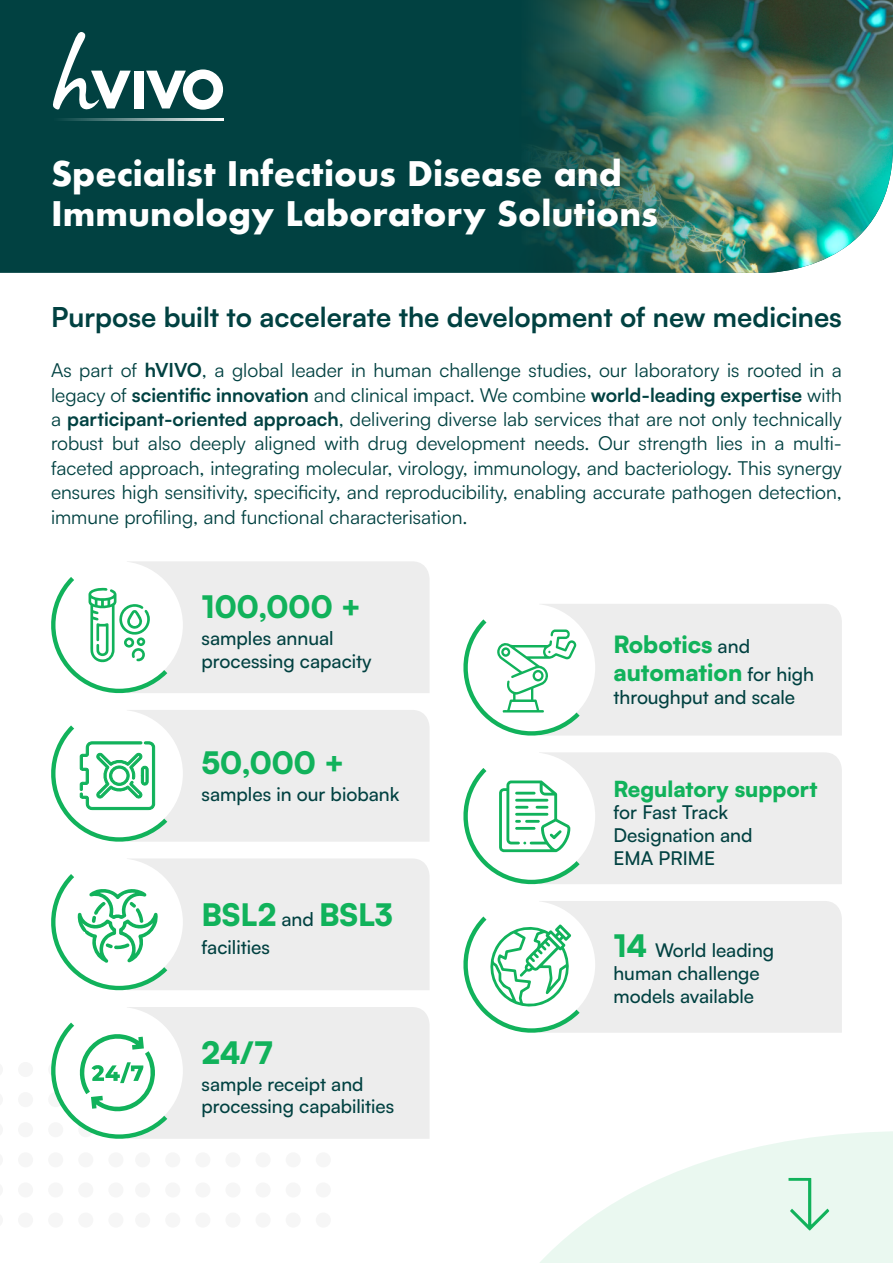
<style>
.page{position:relative;width:893px;height:1263px;background:#fff}
.page>*{position:absolute;margin:0;border:0;box-sizing:border-box;transform-origin:0 0}
.t1{font:700 33px/39.9px "Futura";color:#fff}
.t2{font:900 30.6px "Satoshi";color:#11b25b}
.t3{font:700 27.3px "Satoshi";color:#014141}
.t4{font:900 23.55px/28.3px "Satoshi";color:#11b25b}
.t5{font:900 21.9px "Satoshi";color:#11b25b}
.t6{font:19.2px/24.5px "Satoshi";color:#014141;text-align:justify}
.t7{font:500 19.05px/22.8px "Satoshi";color:#014141}
.t8{font:500 18.9px/22.6px "Satoshi";color:#014141}
.s1{font-weight:700}
.s2{font-weight:500;font-size:19.05px;color:#014141}
.s3{font-weight:900;font-size:30.6px;color:#11b25b}
</style>
<div class="page">
<div style="left:0;top:0;width:469px;height:273px;background:#014141"></div>
<img style="left:469px;top:0;width:424px;height:273px">
<div style="left:134px;top:71px;width:10px;height:37px;background:#fff"></div>
<svg style="left:146px;top:69px;width:77px;height:41px"></svg>
<svg style="left:53px;top:30px;width:78px;height:81px"></svg>
<svg style="left:51px;top:119px;width:172px;height:2px"></svg>
<div style="left:18px;top:1062px;width:15px;height:15px;background:#f6f6f6;border-radius:50%"></div>
<div style="left:18px;top:1092px;width:15px;height:15px;background:#f6f6f6;border-radius:50%"></div>
<div style="left:18px;top:1122px;width:15px;height:15px;background:#f6f6f6;border-radius:50%"></div>
<div style="left:18px;top:1152px;width:15px;height:15px;background:#f6f6f6;border-radius:50%"></div>
<div style="left:48px;top:1152px;width:15px;height:15px;background:#f6f6f6;border-radius:50%"></div>
<div style="left:78px;top:1152px;width:15px;height:15px;background:#f6f6f6;border-radius:50%"></div>
<div style="left:108px;top:1152px;width:15px;height:15px;background:#f6f6f6;border-radius:50%"></div>
<div style="left:18px;top:1182px;width:15px;height:15px;background:#f6f6f6;border-radius:50%"></div>
<div style="left:48px;top:1182px;width:15px;height:15px;background:#f6f6f6;border-radius:50%"></div>
<div style="left:78px;top:1182px;width:15px;height:15px;background:#f6f6f6;border-radius:50%"></div>
<div style="left:108px;top:1182px;width:15px;height:15px;background:#f6f6f6;border-radius:50%"></div>
<div style="left:18px;top:1212px;width:15px;height:15px;background:#f6f6f6;border-radius:50%"></div>
<div style="left:48px;top:1212px;width:15px;height:15px;background:#f6f6f6;border-radius:50%"></div>
<div style="left:78px;top:1212px;width:15px;height:15px;background:#f6f6f6;border-radius:50%"></div>
<div style="left:108px;top:1212px;width:15px;height:15px;background:#f6f6f6;border-radius:50%"></div>
<div style="left:135px;top:1152px;width:15px;height:15px;background:#f6f6f6;border-radius:50%"></div>
<div style="left:165px;top:1152px;width:15px;height:15px;background:#f6f6f6;border-radius:50%"></div>
<div style="left:195px;top:1152px;width:15px;height:15px;background:#f6f6f6;border-radius:50%"></div>
<div style="left:225px;top:1152px;width:15px;height:15px;background:#f6f6f6;border-radius:50%"></div>
<div style="left:256px;top:1152px;width:15px;height:15px;background:#f6f6f6;border-radius:50%"></div>
<div style="left:286px;top:1152px;width:15px;height:15px;background:#f6f6f6;border-radius:50%"></div>
<div style="left:316px;top:1152px;width:15px;height:15px;background:#f6f6f6;border-radius:50%"></div>
<div style="left:135px;top:1182px;width:15px;height:15px;background:#f6f6f6;border-radius:50%"></div>
<div style="left:165px;top:1182px;width:15px;height:15px;background:#f6f6f6;border-radius:50%"></div>
<div style="left:195px;top:1182px;width:15px;height:15px;background:#f6f6f6;border-radius:50%"></div>
<div style="left:225px;top:1182px;width:15px;height:15px;background:#f6f6f6;border-radius:50%"></div>
<div style="left:256px;top:1182px;width:15px;height:15px;background:#f6f6f6;border-radius:50%"></div>
<div style="left:286px;top:1182px;width:15px;height:15px;background:#f6f6f6;border-radius:50%"></div>
<div style="left:316px;top:1182px;width:15px;height:15px;background:#f6f6f6;border-radius:50%"></div>
<div style="left:135px;top:1212px;width:15px;height:15px;background:#f6f6f6;border-radius:50%"></div>
<div style="left:165px;top:1212px;width:15px;height:15px;background:#f6f6f6;border-radius:50%"></div>
<div style="left:195px;top:1212px;width:15px;height:15px;background:#f6f6f6;border-radius:50%"></div>
<div style="left:225px;top:1212px;width:15px;height:15px;background:#f6f6f6;border-radius:50%"></div>
<div style="left:256px;top:1212px;width:15px;height:15px;background:#f6f6f6;border-radius:50%"></div>
<div style="left:286px;top:1212px;width:15px;height:15px;background:#f6f6f6;border-radius:50%"></div>
<div style="left:316px;top:1212px;width:15px;height:15px;background:#f6f6f6;border-radius:50%"></div>
<svg style="left:540px;top:1131px;width:353px;height:132px;fill:#eaf8f0"></svg>
<svg style="left:788px;top:1178px;width:41px;height:53px;background:#c4ebd6"></svg>
<svg style="left:51px;top:561px;width:379px;height:133px"></svg>
<svg style="left:51px;top:710px;width:379px;height:132px"></svg>
<svg style="left:463px;top:752px;width:379px;height:133px"></svg>
<svg style="left:463px;top:604px;width:379px;height:132px"></svg>
<svg style="left:51px;top:1007px;width:379px;height:132px"></svg>
<svg style="left:51px;top:859px;width:379px;height:132px"></svg>
<svg style="left:463px;top:901px;width:379px;height:132px"></svg>
<p class="t1" style="left:51px;top:154px;width:608px">Specialist Infectious Disease and<br>Immunology Laboratory Solutions</p>
<p class="t3" style="left:51px;top:298px;width:792px">Purpose built to accelerate the development of new medicines</p>
<p class="t6" style="left:51px;top:357px;width:792px">As part of <span class="s1">hVIVO</span>, a global leader in human challenge studies, our laboratory is rooted in a legacy of <span class="s1">scientific innovation</span> and clinical impact. We combine <span class="s1">world-leading expertise</span> with a <span class="s1">participant-oriented approach</span>, delivering diverse lab services that are not only technically robust but also deeply aligned with drug development needs. Our strength lies in a multi&shy;faceted approach, integrating molecular, virology, immunology, and bacteriology. This synergy ensures high sensitivity, specificity, and reproducibility, enabling accurate pathogen detection, immune profiling, and functional characterisation.</p>
<p class="t2" style="left:202px;top:583px;width:161px">100,000 +</p>
<p class="t7" style="left:202px;top:626px;width:172px">samples annual processing capacity</p>
<p class="t4" style="left:613px;top:628px;width:202px">Robotics <span class="s2">and </span>automation <span class="s2">for high</span></p>
<p class="t7" style="left:613px;top:685px;width:183px">throughput and scale</p>
<p class="t2" style="left:202px;top:740px;width:144px">50,000 +</p>
<p class="t7" style="left:202px;top:782px;width:199px">samples in our biobank</p>
<p class="t5" style="left:613px;top:772px;width:206px">Regulatory support</p>
<p class="t7" style="left:613px;top:800px;width:141px">for Fast Track<br>Designation and<br>EMA PRIME</p>
<p class="t2" style="left:202px;top:892px;width:193px">BSL2 <span class="s2">and</span> BSL3</p>
<p class="t7" style="left:202px;top:934px;width:70px">facilities</p>
<p class="t8" style="left:613px;top:938px;width:162px"><span class="s3">14</span> World leading human challenge models available</p>
<p class="t2" style="left:202px;top:1029px;width:72px">24/7</p>
<p class="t8" style="left:202px;top:1071px;width:194px">sample receipt and processing capabilities</p>
</div>
